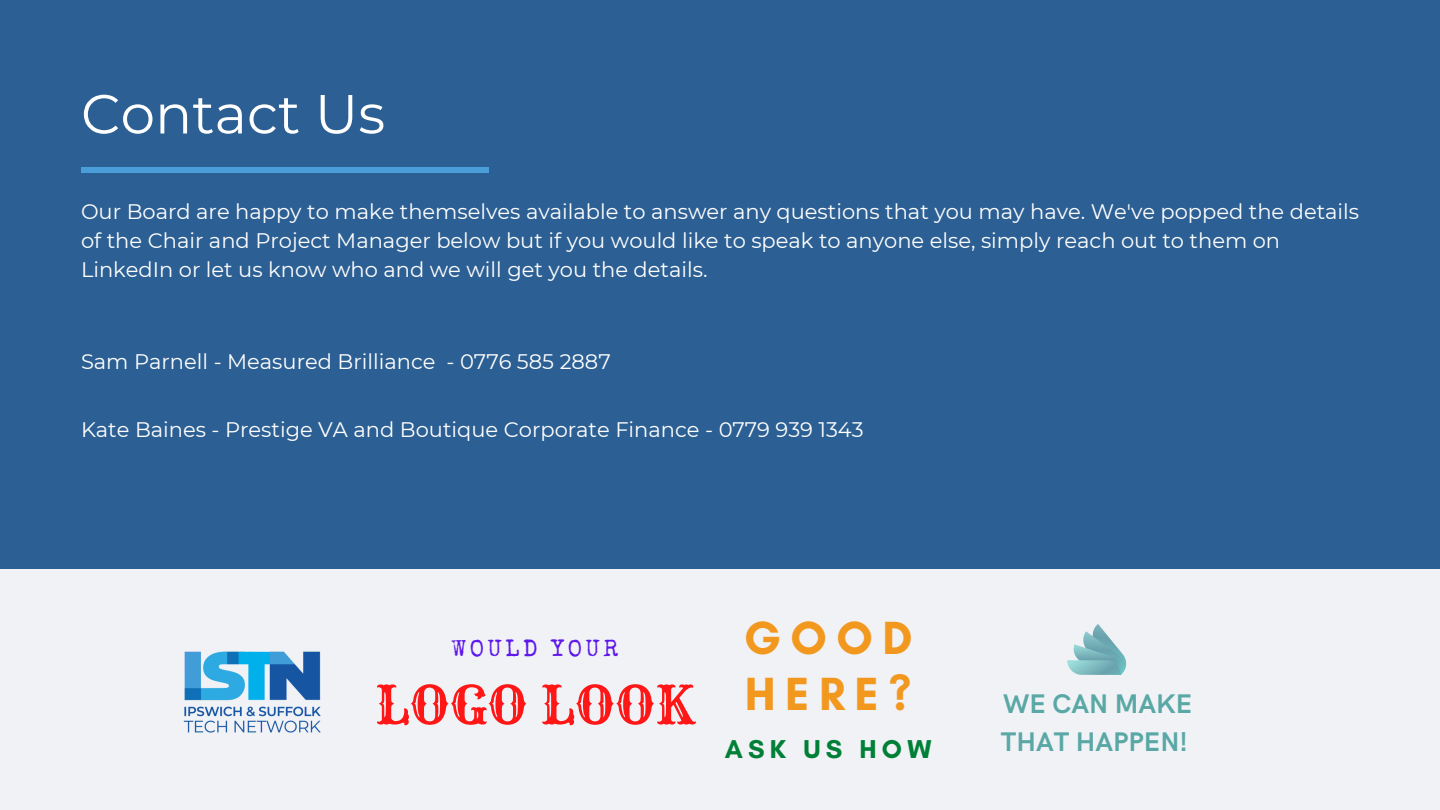
<style>
.page{position:relative;width:1440px;height:810px;background:#2c5f93}
.page>*{position:absolute;margin:0;border:0;box-sizing:border-box;transform-origin:0 0}
.t1{font:55px "Montserrat";color:#fff}
.t2{font:52.3px "Rye";color:#ff1616}
.t3{font:700 47.4px/56.2px "Glacial Indifference";letter-spacing:.2em;color:#f2981f}
.t4{font:700 27px/37.5px "HK Grotesk";color:#59a8a5}
.t5{font:700 26.3px "Glacial Indifference";letter-spacing:.2em;color:#008037}
.t6{font:23.2px "Special Elite";letter-spacing:.15em;color:#5e17eb}
.t7{font:21px/29.2px "Montserrat";color:#fff}
</style>
<div class="page">
<div style="left:0;top:569px;width:1440px;height:241px;background:#f0f2f6"></div>
<div style="left:81px;top:168px;width:407px;height:5px;background:#499dd8"></div>
<img style="left:183px;top:651px;width:138px;height:82px">
<svg style="left:1067px;top:624px;width:60px;height:51px"></svg>
<h1 class="t1" style="left:81px;top:80px;width:306px">Contact Us</h1>
<p class="t7" style="left:81px;top:197px;width:1280px">Our Board are happy to make themselves available to answer any questions that you may have. We've popped the details of the Chair and Project Manager below but if you would like to speak to anyone else, simply reach out to them on<br>LinkedIn or let us know who and we will get you the details.</p>
<p class="t7" style="left:81px;top:347px;width:531px">Sam Parnell - Measured Brilliance - 0776 585 2887</p>
<p class="t7" style="left:81px;top:415px;width:784px">Kate Baines - Prestige VA and Boutique Corporate Finance - 0779 939 1343</p>
<p class="t6" style="left:451px;top:639px;width:168px">WOULD YOUR</p>
<h2 class="t2" style="left:375px;top:672px;width:321px">LOGO LOOK</h2>
<h3 class="t3" style="left:744px;top:609px;width:170px">GOOD<br>HERE?</h3>
<p class="t5" style="left:725px;top:733px;width:208px">ASK US HOW</p>
<p class="t4" style="left:1001px;top:686px;width:193px">WE CAN MAKE<br>THAT HAPPEN!</p>
</div>
